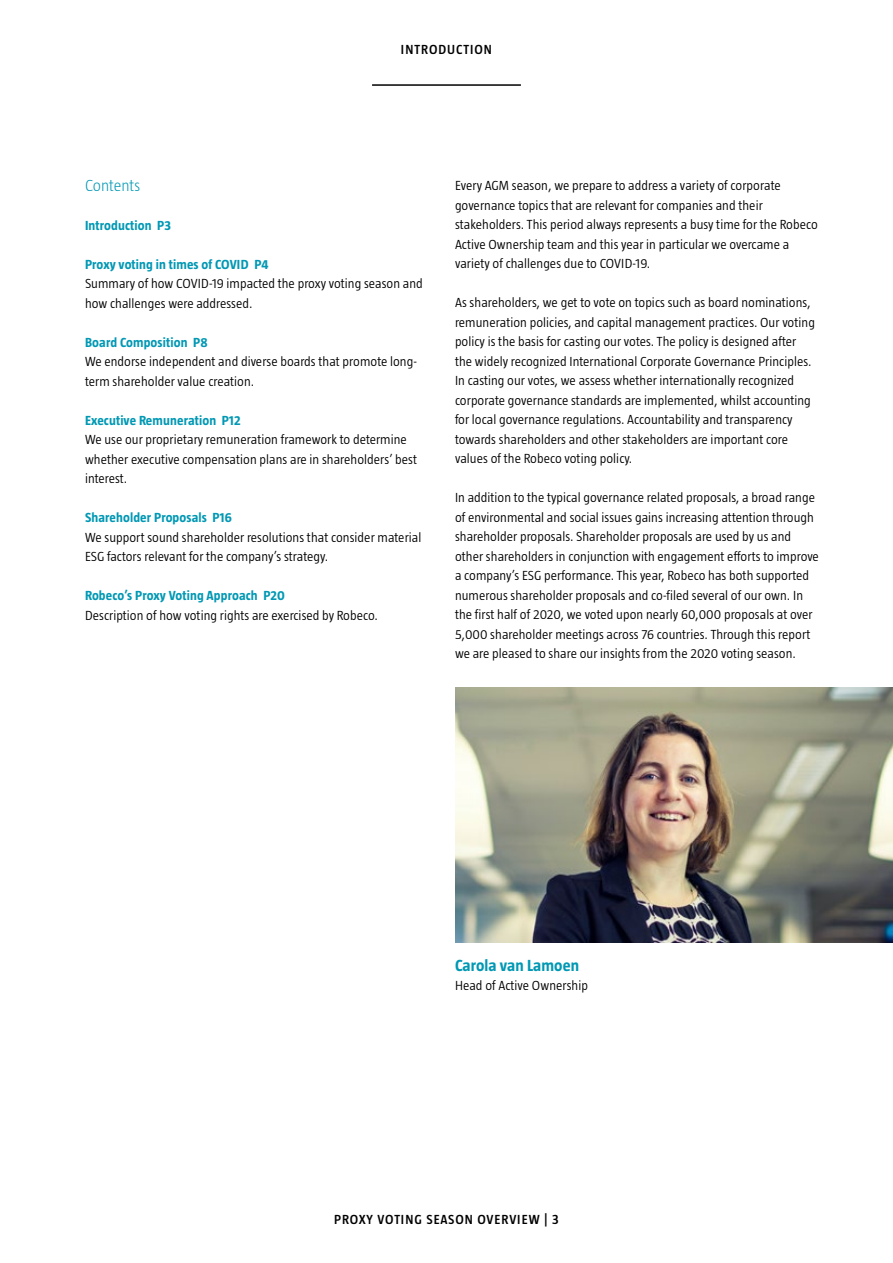
<style>
.page{position:relative;width:893px;height:1263px;background:#fff}
.page>*{position:absolute;margin:0;border:0;box-sizing:border-box;transform-origin:0 0}
.t1{font:700 16.5px "Taz";letter-spacing:.005em;color:#0098b4}
.t2{font:300 16.5px "Taz";color:#0098b4}
.t3{font:300 13.5px/19.5px "Taz";letter-spacing:.005em;color:#000}
.t4{font:700 13.5px "Taz";letter-spacing:.01em;color:#0098b4}
.t5{font:600 13.5px "Taz";letter-spacing:.07em;color:#000}
</style>
<div class="page">
<hr style="left:372px;top:84px;width:149px;height:2px;background:#000">
<img style="left:455px;top:687px;width:438px;height:255px">
<p class="t5" style="left:401px;top:42px;width:92px">INTRODUCTION</p>
<p class="t2" style="left:85px;top:176px;width:57px">Contents</p>
<p class="t4" style="left:85px;top:217px;width:87px">Introduction P3</p>
<p class="t4" style="left:85px;top:256px;width:185px">Proxy voting in times of COVID P4</p>
<p class="t3" style="left:85px;top:274px;width:339px">Summary of how COVID-19 impacted the proxy voting season and how challenges were addressed.</p>
<p class="t4" style="left:85px;top:334px;width:124px">Board Composition P8</p>
<p class="t3" style="left:85px;top:352px;width:333px">We endorse independent and diverse boards that promote long&shy;term shareholder value creation.</p>
<p class="t4" style="left:85px;top:412px;width:157px">Executive Remuneration P12</p>
<p class="t3" style="left:85px;top:429px;width:333px">We use our proprietary remuneration framework to determine whether executive compensation plans are in shareholders’ best interest.</p>
<p class="t4" style="left:85px;top:510px;width:148px">Shareholder Proposals P16</p>
<p class="t3" style="left:85px;top:527px;width:338px">We support sound shareholder resolutions that consider material<br>ESG factors relevant for the company’s strategy.</p>
<p class="t4" style="left:85px;top:588px;width:201px">Robeco’s Proxy Voting Approach P20</p>
<p class="t3" style="left:85px;top:605px;width:294px">Description of how voting rights are exercised by Robeco.</p>
<p class="t3" style="left:455px;top:176px;width:364px">Every AGM season, we prepare to address a variety of corporate governance topics that are relevant for companies and their stakeholders. This period always represents a busy time for the Robeco Active Ownership team and this year in particular we overcame a variety of challenges due to COVID-19.</p>
<p class="t3" style="left:455px;top:293px;width:361px">As shareholders, we get to vote on topics such as board nominations, remuneration policies, and capital management practices. Our voting policy is the basis for casting our votes. The policy is designed after the widely recognized International Corporate Governance Principles.<br>In casting our votes, we assess whether internationally recognized corporate governance standards are implemented, whilst accounting for local governance regulations. Accountability and transparency towards shareholders and other stakeholders are important core values of the Robeco voting policy.</p>
<p class="t3" style="left:455px;top:488px;width:365px">In addition to the typical governance related proposals, a broad range of environmental and social issues gains increasing attention through shareholder proposals. Shareholder proposals are used by us and other shareholders in conjunction with engagement efforts to improve a company’s ESG performance. This year, Robeco has both supported numerous shareholder proposals and co-filed several of our own. In the first half of 2020, we voted upon nearly 60,000 proposals at over 5,000 shareholder meetings across 76 countries. Through this report we are pleased to share our insights from the 2020 voting season.</p>
<p class="t1" style="left:455px;top:956px;width:126px">Carola van Lamoen</p>
<p class="t3" style="left:455px;top:976px;width:135px">Head of Active Ownership</p>
<p class="t5" style="left:334px;top:1212px;width:226px">PROXY VOTING SEASON OVERVIEW | 3</p>
</div>
